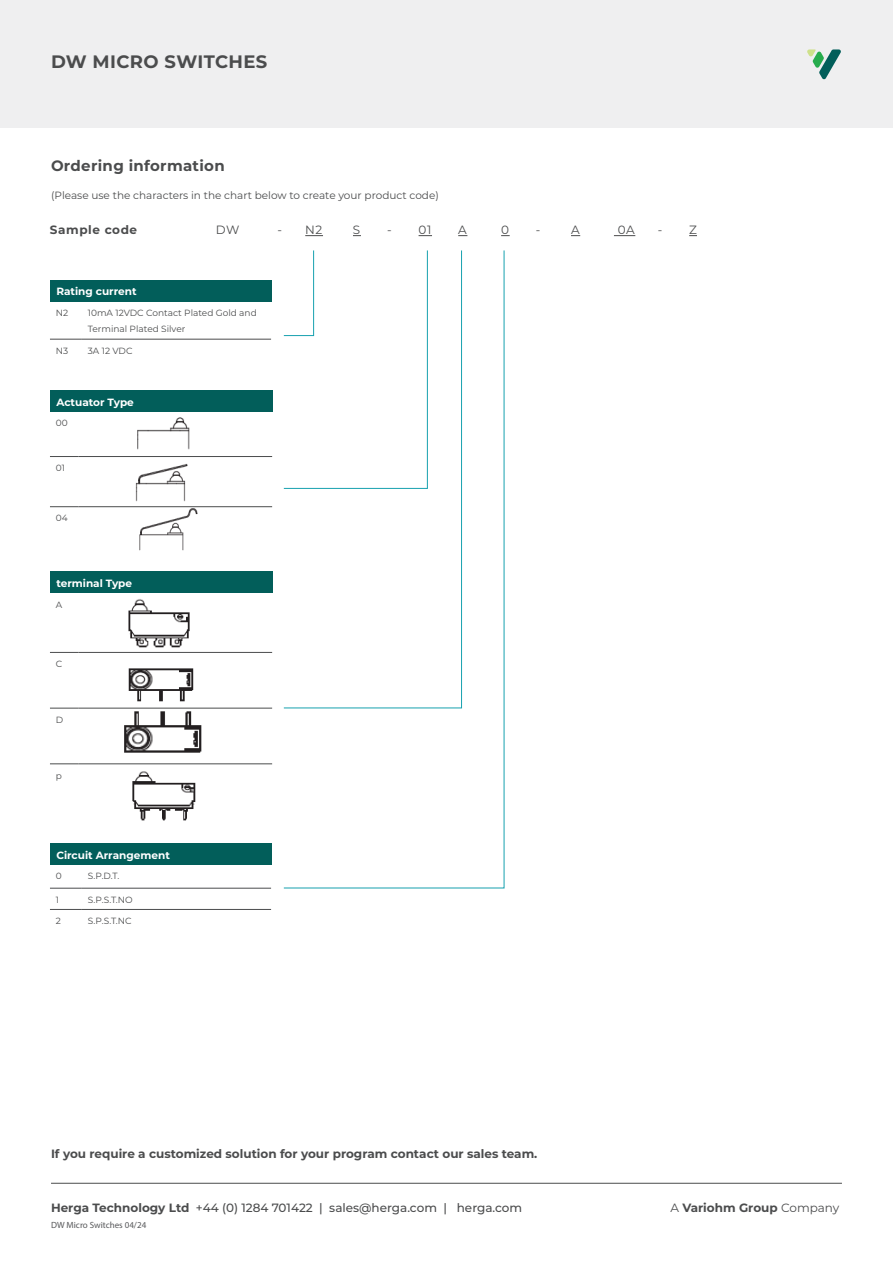
<style>
.page{position:relative;width:893px;height:1263px;background:#fff}
.page>*{position:absolute;margin:0;border:0;box-sizing:border-box;transform-origin:0 0}
.t1{font:700 18px "Montserrat";letter-spacing:.02em;color:#4b4c4d}
.body_copy{font:700 15px "Montserrat";letter-spacing:.02em;color:#4b4c4d}
.body_copy-2{font:700 12px "Montserrat";color:#4b4c4d}
.t2{font:500 12px "Montserrat";color:#4b4c4d}
.t3{font:12px "Montserrat";letter-spacing:.045em;color:#4b4c4d}
.body_copy-3{font:700 12px "Montserrat";letter-spacing:.05em;color:#4b4c4d}
.body_copy-4{font:10.5px "Montserrat";color:#4b4c4d}
.body_copy-5{font:700 10.5px "Montserrat";color:#fff}
.body_copy-6{font:9px/15.8px "Montserrat";color:#4b4c4d}
.t4{font:9px "Myriad Pro";color:#57585a}
.s1{font-weight:700}
.s2{font-weight:400}
</style>
<div class="page">
<div style="left:0;top:0;width:893px;height:128px;background:#efeff0"></div>
<svg style="left:807px;top:49px;width:34px;height:31px"></svg>
<hr style="left:51px;top:1183px;width:791px;height:1px;background:#4b4c4d">
<svg style="left:305px;top:235px;width:18px;height:1px"></svg>
<svg style="left:419px;top:235px;width:13px;height:1px"></svg>
<svg style="left:614px;top:235px;width:21px;height:1px"></svg>
<div style="left:50px;top:280px;width:221px;height:21px;background:#025e5a"></div>
<hr style="left:50px;top:339px;width:32px;height:1px;background:#4b4c4d">
<hr style="left:82px;top:339px;width:189px;height:1px;background:#4b4c4d">
<div style="left:50px;top:390px;width:222px;height:21px;background:#025e5a"></div>
<svg style="left:50px;top:456px;width:29px;height:1px"></svg>
<hr style="left:79px;top:456px;width:193px;height:1px;background:#4b4c4d">
<svg style="left:50px;top:506px;width:29px;height:1px"></svg>
<hr style="left:79px;top:506px;width:193px;height:1px;background:#4b4c4d">
<img style="left:137px;top:417px;width:53px;height:33px">
<img style="left:135px;top:463px;width:53px;height:38px">
<img style="left:139px;top:508px;width:59px;height:42px">
<div style="left:50px;top:572px;width:222px;height:21px;background:#025e5a"></div>
<svg style="left:50px;top:652px;width:29px;height:1px"></svg>
<hr style="left:79px;top:652px;width:193px;height:1px;background:#4b4c4d">
<svg style="left:50px;top:708px;width:29px;height:1px"></svg>
<hr style="left:79px;top:708px;width:193px;height:1px;background:#4b4c4d">
<svg style="left:50px;top:763px;width:29px;height:1px"></svg>
<hr style="left:79px;top:763px;width:193px;height:1px;background:#4b4c4d">
<img style="left:128px;top:599px;width:62px;height:48px">
<img style="left:128px;top:668px;width:66px;height:34px">
<img style="left:124px;top:712px;width:78px;height:41px">
<img style="left:132px;top:771px;width:64px;height:50px">
<div style="left:50px;top:843px;width:221px;height:22px;background:#025e5a"></div>
<hr style="left:50px;top:888px;width:32px;height:1px;background:#4b4c4d">
<hr style="left:82px;top:888px;width:189px;height:1px;background:#4b4c4d">
<hr style="left:50px;top:909px;width:32px;height:1px;background:#4b4c4d">
<hr style="left:82px;top:909px;width:189px;height:1px;background:#4b4c4d">
<svg style="left:283px;top:250px;width:221px;height:638px"></svg>
<h1 class="t1" style="left:51px;top:49px;width:218px">DW MICRO SWITCHES</h1>
<p class="body_copy" style="left:51px;top:155px;width:175px">Ordering information</p>
<p class="body_copy-4" style="left:51px;top:188px;width:389px">(Please use the characters in the chart below to create your product code)</p>
<p class="body_copy-3" style="left:50px;top:221px;width:89px">Sample code</p>
<p class="t3" style="left:216px;top:222px;width:25px">DW</p>
<p class="t3" style="left:278px;top:222px;width:46px">- N2</p>
<p class="t3" style="left:353px;top:222px;width:9px">S</p>
<p class="t3" style="left:387px;top:222px;width:46px">- 01</p>
<p class="t3" style="left:458px;top:222px;width:10px">A</p>
<p class="t3" style="left:501px;top:222px;width:9px">0</p>
<p class="t3" style="left:536px;top:222px;width:6px">-</p>
<p class="t3" style="left:571px;top:222px;width:10px">A</p>
<p class="t3" style="left:618px;top:222px;width:19px">0A</p>
<p class="t3" style="left:658px;top:222px;width:41px">- Z</p>
<p class="body_copy-5" style="left:56px;top:284px;width:82px">Rating current</p>
<p class="body_copy-6" style="left:56px;top:305px;width:14px">N2</p>
<p class="body_copy-6" style="left:88px;top:305px;width:170px">10mA 12VDC Contact Plated Gold and<br>Terminal Plated Silver</p>
<p class="body_copy-6" style="left:56px;top:342px;width:14px">N3</p>
<p class="body_copy-6" style="left:88px;top:342px;width:46px">3A 12 VDC</p>
<p class="body_copy-5" style="left:56px;top:394px;width:79px">Actuator Type</p>
<p class="body_copy-6" style="left:56px;top:415px;width:13px">00</p>
<p class="body_copy-6" style="left:56px;top:460px;width:11px">01</p>
<p class="body_copy-6" style="left:56px;top:510px;width:13px">04</p>
<p class="body_copy-5" style="left:56px;top:576px;width:77px">terminal Type</p>
<p class="body_copy-6" style="left:56px;top:596px;width:8px">A</p>
<p class="body_copy-6" style="left:56px;top:656px;width:8px">C</p>
<p class="body_copy-6" style="left:56px;top:711px;width:9px">D</p>
<p class="body_copy-6" style="left:56px;top:767px;width:8px">p</p>
<p class="body_copy-5" style="left:56px;top:847px;width:115px">Circuit Arrangement</p>
<p class="body_copy-6" style="left:56px;top:868px;width:7px">0</p>
<p class="body_copy-6" style="left:88px;top:868px;width:33px">S.P.D.T.</p>
<p class="body_copy-6" style="left:56px;top:891px;width:5px">1</p>
<p class="body_copy-6" style="left:88px;top:891px;width:46px">S.P.S.T.NO</p>
<p class="body_copy-6" style="left:56px;top:913px;width:7px">2</p>
<p class="body_copy-6" style="left:88px;top:913px;width:45px">S.P.S.T.NC</p>
<p class="body_copy-2" style="left:51px;top:1145px;width:488px">If you require a customized solution for your program contact our sales team.</p>
<h3 class="t2" style="left:51px;top:1200px;width:473px"><span class="s1">Herga Technology Ltd</span> +44 (0) 1284 701422 | sales@herga.com | herga.com</h3>
<h3 class="body_copy-2" style="left:670px;top:1199px;width:170px"><span class="s2">A</span> Variohm Group <span class="s2">Company</span></h3>
<p class="t4" style="left:51px;top:1220px;width:97px">DW Micro Switches 04/24</p>
</div>
